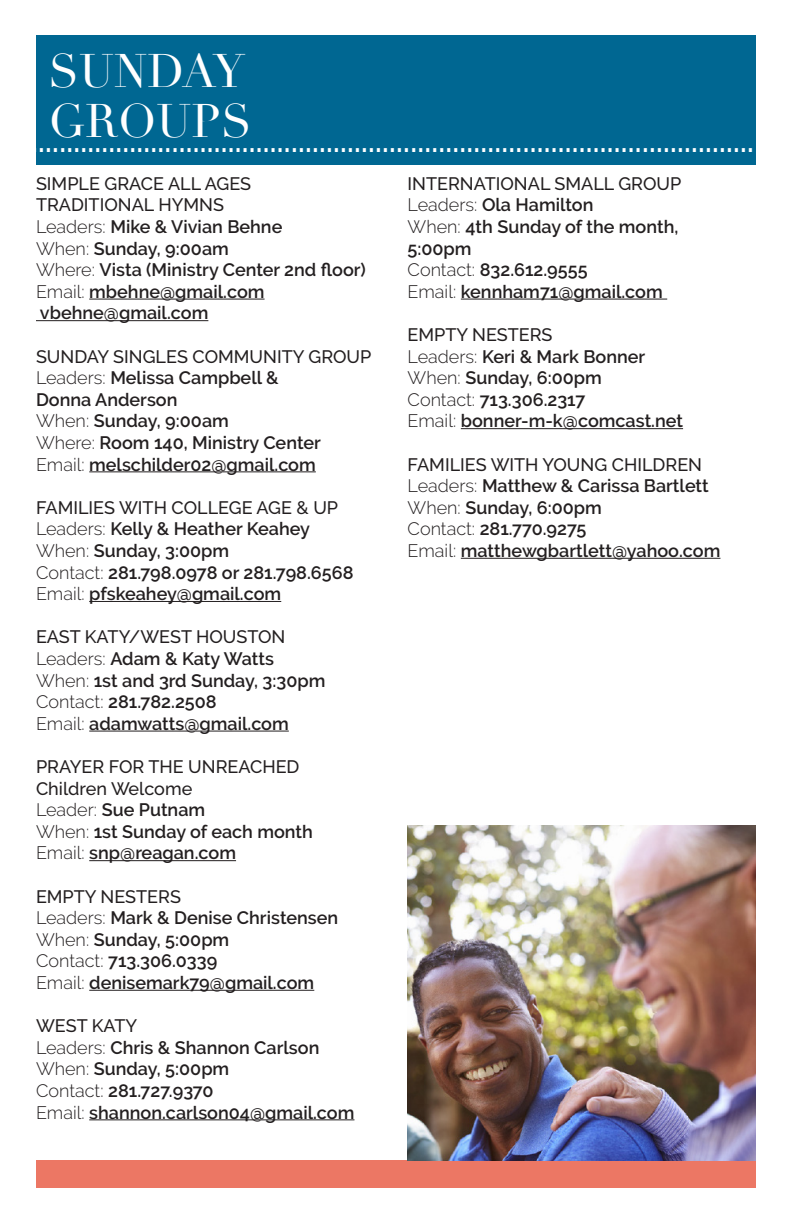
<style>
.page{position:relative;width:792px;height:1224px;background:#fff}
.page>*{position:absolute;margin:0;border:0;box-sizing:border-box;transform-origin:0 0}
.t1{font:46px "Didot";color:#fff}
.t2{font:700 27px "Raleway";color:#fff}
.t3{font:600 18px/21.6px "Raleway";color:#231f20}
.t4{font:500 18px "Raleway";color:#231f20}
.s1{font-weight:300}
</style>
<div class="page">
<div style="left:36px;top:35px;width:720px;height:130px;background:#006792"></div>
<hr style="left:89px;top:299px;width:176px;height:1px;background:#231f20">
<hr style="left:36px;top:320px;width:172px;height:1px;background:#231f20">
<hr style="left:89px;top:471px;width:227px;height:1px;background:#231f20">
<hr style="left:89px;top:601px;width:192px;height:1px;background:#231f20">
<hr style="left:89px;top:731px;width:200px;height:1px;background:#231f20">
<hr style="left:89px;top:860px;width:147px;height:1px;background:#231f20">
<hr style="left:89px;top:990px;width:225px;height:1px;background:#231f20">
<hr style="left:89px;top:1119px;width:265px;height:1px;background:#231f20">
<div style="left:36px;top:1161px;width:720px;height:27px;background:#ec7764"></div>
<hr style="left:461px;top:299px;width:206px;height:1px;background:#231f20">
<hr style="left:461px;top:428px;width:222px;height:1px;background:#231f20">
<hr style="left:461px;top:558px;width:259px;height:1px;background:#231f20">
<img style="left:408px;top:826px;width:348px;height:335px">
<p class="t1" style="left:48px;top:44px;width:198px">SUNDAY</p>
<p class="t1" style="left:48px;top:94px;width:205px">GROUPS</p>
<p class="t4" style="left:36px;top:173px;width:217px">SIMPLE GRACE ALL AGES</p>
<p class="t4" style="left:36px;top:195px;width:190px">TRADITIONAL HYMNS</p>
<p class="t3" style="left:36px;top:216px;width:248px"><span class="s1">Leaders:</span> Mike &amp; Vivian Behne</p>
<p class="t3" style="left:36px;top:237px;width:194px"><span class="s1">When:</span> Sunday, 9:00am</p>
<p class="t3" style="left:36px;top:259px;width:331px"><span class="s1">Where:</span> Vista (Ministry Center 2nd floor)</p>
<p class="t3" style="left:36px;top:281px;width:230px"><span class="s1">Email:</span> mbehne@gmail.com vbehne@gmail.com</p>
<p class="t4" style="left:36px;top:346px;width:337px">SUNDAY SINGLES COMMUNITY GROUP</p>
<p class="t3" style="left:36px;top:367px;width:244px"><span class="s1">Leaders:</span> Melissa Campbell &amp;</p>
<p class="t3" style="left:36px;top:389px;width:143px">Donna Anderson</p>
<p class="t3" style="left:36px;top:410px;width:194px"><span class="s1">When:</span> Sunday, 9:00am</p>
<p class="t3" style="left:36px;top:432px;width:286px"><span class="s1">Where:</span> Room 140, Ministry Center</p>
<p class="t3" style="left:36px;top:453px;width:281px"><span class="s1">Email:</span> melschilder02@gmail.com</p>
<p class="t4" style="left:36px;top:497px;width:304px">FAMILIES WITH COLLEGE AGE &amp; UP</p>
<p class="t3" style="left:36px;top:518px;width:276px"><span class="s1">Leaders:</span> Kelly &amp; Heather Keahey</p>
<p class="t3" style="left:36px;top:540px;width:195px"><span class="s1">When:</span> Sunday, 3:00pm</p>
<p class="t3" style="left:36px;top:561px;width:319px"><span class="s1">Contact:</span> 281.798.0978 or 281.798.6568</p>
<p class="t3" style="left:36px;top:583px;width:247px"><span class="s1">Email:</span> pfskeahey@gmail.com</p>
<p class="t4" style="left:36px;top:627px;width:251px">EAST KATY/WEST HOUSTON</p>
<p class="t3" style="left:36px;top:648px;width:240px"><span class="s1">Leaders:</span> Adam &amp; Katy Watts</p>
<p class="t3" style="left:36px;top:669px;width:291px"><span class="s1">When:</span> 1st and 3rd Sunday, 3:30pm</p>
<p class="t3" style="left:36px;top:691px;width:182px"><span class="s1">Contact:</span> 281.782.2508</p>
<p class="t3" style="left:36px;top:713px;width:254px"><span class="s1">Email:</span> adamwatts@gmail.com</p>
<p class="t4" style="left:36px;top:756px;width:265px">PRAYER FOR THE UNREACHED</p>
<p class="t4" style="left:36px;top:778px;width:158px">Children Welcome</p>
<p class="t3" style="left:36px;top:799px;width:171px"><span class="s1">Leader:</span> Sue Putnam</p>
<p class="t3" style="left:36px;top:821px;width:278px"><span class="s1">When:</span> 1st Sunday of each month</p>
<p class="t3" style="left:36px;top:842px;width:202px"><span class="s1">Email:</span> snp@reagan.com</p>
<p class="t4" style="left:36px;top:886px;width:147px">EMPTY NESTERS</p>
<p class="t3" style="left:36px;top:907px;width:304px"><span class="s1">Leaders:</span> Mark &amp; Denise Christensen</p>
<p class="t3" style="left:36px;top:929px;width:195px"><span class="s1">When:</span> Sunday, 5:00pm</p>
<p class="t3" style="left:36px;top:950px;width:183px"><span class="s1">Contact:</span> 713.306.0339</p>
<p class="t3" style="left:36px;top:972px;width:280px"><span class="s1">Email:</span> denisemark79@gmail.com</p>
<p class="t4" style="left:36px;top:1015px;width:103px">WEST KATY</p>
<p class="t3" style="left:36px;top:1037px;width:285px"><span class="s1">Leaders:</span> Chris &amp; Shannon Carlson</p>
<p class="t3" style="left:36px;top:1058px;width:195px"><span class="s1">When:</span> Sunday, 5:00pm</p>
<p class="t3" style="left:36px;top:1080px;width:179px"><span class="s1">Contact:</span> 281.727.9370</p>
<p class="t3" style="left:36px;top:1101px;width:320px"><span class="s1">Email:</span> shannon.carlson04@gmail.com</p>
<p class="t2" style="left:32px;top:127px;width:724px">.......................................................................................................</p>
<p class="t4" style="left:408px;top:173px;width:275px">INTERNATIONAL SMALL GROUP</p>
<p class="t3" style="left:408px;top:194px;width:187px"><span class="s1">Leaders:</span> Ola Hamilton</p>
<p class="t3" style="left:408px;top:216px;width:272px"><span class="s1">When:</span> 4th Sunday of the month,<br>5:00pm</p>
<p class="t3" style="left:408px;top:259px;width:182px"><span class="s1">Contact:</span> 832.612.9555</p>
<p class="t3" style="left:408px;top:281px;width:257px"><span class="s1">Email:</span> kennham71@gmail.com</p>
<p class="t4" style="left:408px;top:324px;width:147px">EMPTY NESTERS</p>
<p class="t3" style="left:408px;top:345px;width:239px"><span class="s1">Leaders:</span> Keri &amp; Mark Bonner</p>
<p class="t3" style="left:408px;top:367px;width:196px"><span class="s1">When:</span> Sunday, 6:00pm</p>
<p class="t3" style="left:408px;top:389px;width:179px"><span class="s1">Contact:</span> 713.306.2317</p>
<p class="t3" style="left:408px;top:410px;width:277px"><span class="s1">Email:</span> bonner-m-k@comcast.net</p>
<p class="t4" style="left:408px;top:454px;width:296px">FAMILIES WITH YOUNG CHILDREN</p>
<p class="t3" style="left:408px;top:475px;width:303px"><span class="s1">Leaders:</span> Matthew &amp; Carissa Bartlett</p>
<p class="t3" style="left:408px;top:497px;width:196px"><span class="s1">When:</span> Sunday, 6:00pm</p>
<p class="t3" style="left:408px;top:518px;width:180px"><span class="s1">Contact:</span> 281.770.9275</p>
<p class="t3" style="left:408px;top:540px;width:314px"><span class="s1">Email:</span> matthewgbartlett@yahoo.com</p>
</div>
